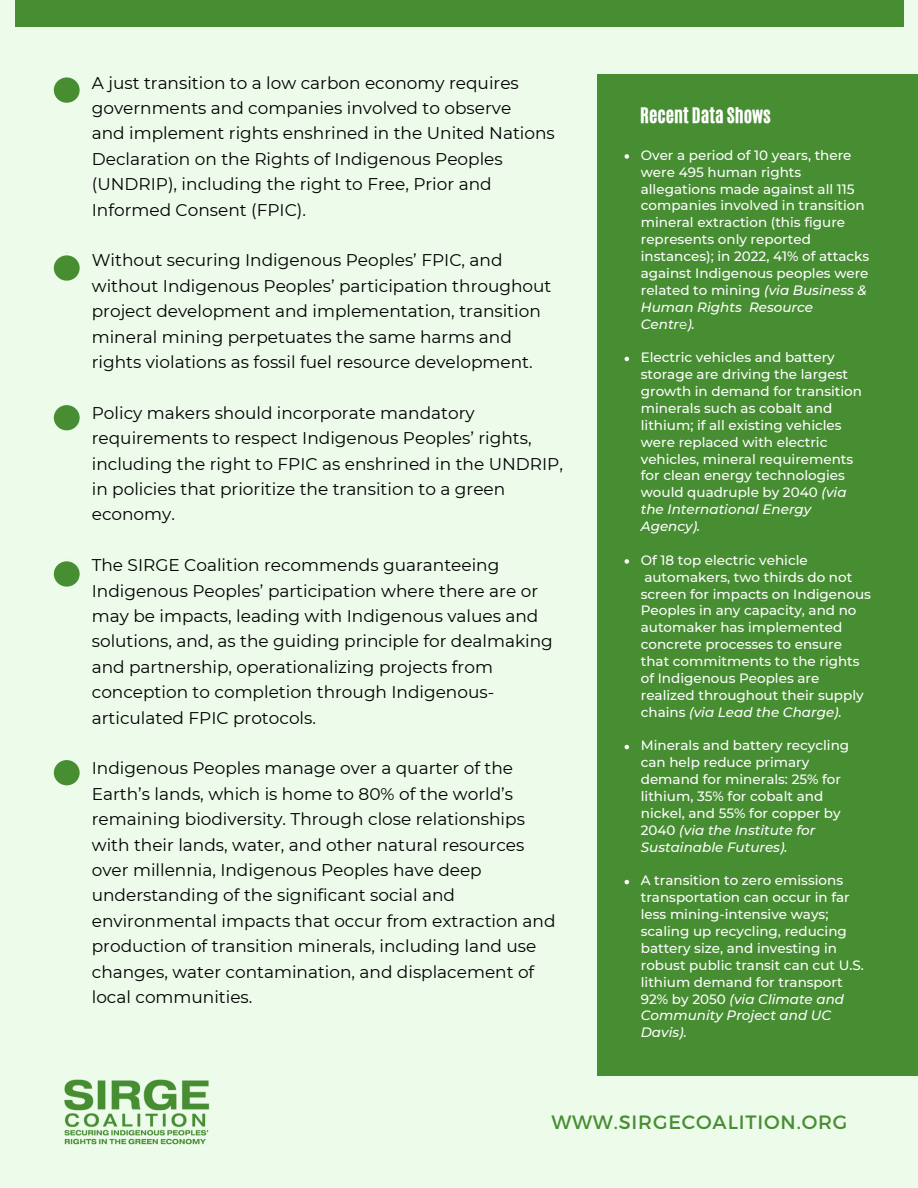
<style>
.page{position:relative;width:918px;height:1188px;background:#ecfbea}
.page>*{position:absolute;margin:0;border:0;box-sizing:border-box;transform-origin:0 0}
.t1{font:19.35px "Montserrat";letter-spacing:.045em;color:#478d32}
.t2{font:18px "CA Generated";color:#fff}
.t3{font:16.95px/25.3px "Montserrat";color:#000}
.t4{font:500 13.5px/16.8px "Montserrat";color:#fff}
.s1{font-style:italic}
.s2{font-weight:400}
</style>
<div class="page">
<div style="left:15px;top:0;width:888px;height:27px;background:#478d32"></div>
<img style="left:64px;top:1079px;width:146px;height:66px">
<div style="left:598px;top:75px;width:320px;height:1001px;background:#478d32"></div>
<svg style="left:625px;top:154px;width:4px;height:5px"></svg>
<svg style="left:625px;top:357px;width:4px;height:4px"></svg>
<svg style="left:625px;top:559px;width:4px;height:5px"></svg>
<svg style="left:625px;top:745px;width:4px;height:4px"></svg>
<svg style="left:625px;top:880px;width:4px;height:4px"></svg>
<svg style="left:54px;top:77px;width:26px;height:26px"></svg>
<svg style="left:54px;top:255px;width:26px;height:26px"></svg>
<svg style="left:54px;top:405px;width:26px;height:25px"></svg>
<svg style="left:54px;top:561px;width:26px;height:26px"></svg>
<svg style="left:54px;top:760px;width:26px;height:25px"></svg>
<p class="t3" style="left:92px;top:70px;width:429px">A just transition to a low carbon economy requires governments and companies involved to observe</p>
<p class="t3" style="left:92px;top:121px;width:464px">and implement rights enshrined in the United Nations Declaration on the Rights of Indigenous Peoples (UNDRIP), including the right to Free, Prior and Informed Consent (FPIC).</p>
<p class="t3" style="left:92px;top:248px;width:461px">Without securing Indigenous Peoples’ FPIC, and without Indigenous Peoples’ participation throughout project development and implementation, transition mineral mining perpetuates the same harms and rights violations as fossil fuel resource development.</p>
<p class="t3" style="left:92px;top:400px;width:473px">Policy makers should incorporate mandatory requirements to respect Indigenous Peoples’ rights, including the right to FPIC as enshrined in the UNDRIP, in policies that prioritize the transition to a green economy.</p>
<p class="t3" style="left:92px;top:552px;width:463px">The SIRGE Coalition recommends guaranteeing Indigenous Peoples’ participation where there are or may be impacts, leading with Indigenous values and solutions, and, as the guiding principle for dealmaking and partnership, operationalizing projects from conception to completion through Indigenous&shy;articulated FPIC protocols.</p>
<p class="t3" style="left:92px;top:756px;width:465px">Indigenous Peoples manage over a quarter of the Earth’s lands, which is home to 80% of the world’s remaining biodiversity. Through close relationships with their lands, water, and other natural resources over millennia, Indigenous Peoples have deep understanding of the significant social and environmental impacts that occur from extraction and production of transition minerals, including land use changes, water contamination, and displacement of local communities.</p>
<p class="t2" style="left:640px;top:103px;width:132px">Recent Data Shows</p>
<p class="t4" style="left:641px;top:147px;width:230px">Over a period of 10 years, there were 495 human rights allegations made against all 115 companies involved in transition mineral extraction (this figure represents only reported instances); in 2022, 41% of attacks against Indigenous peoples were related to mining <span class="s1">(via Business &amp;<br>Human Rights Resource<br>Centr</span><span class="s2">e</span><span class="s1">).</span></p>
<p class="t4" style="left:641px;top:349px;width:223px">Electric vehicles and battery storage are driving the largest growth in demand for transition minerals such as cobalt and lithium; if all existing vehicles were replaced with electric vehicles, mineral requirements for clean energy technologies would quadruple by 2040 <span class="s1">(via the International Energy<br>Agency).</span></p>
<p class="t4" style="left:641px;top:552px;width:232px">Of 18 top electric vehicle automakers, two thirds do not screen for impacts on Indigenous<br>Peoples in any capacity, and no automaker has implemented concrete processes to ensure that commitments to the rights of Indigenous Peoples are realized throughout their supply chains <span class="s1">(via Lead the Charge).</span></p>
<p class="t4" style="left:641px;top:737px;width:210px">Minerals and battery recycling can help reduce primary demand for minerals: 25% for lithium, 35% for cobalt and nickel, and 55% for copper by<br>2040 <span class="s1">(via the Institute for<br>Sustainable Futures).</span></p>
<p class="t4" style="left:641px;top:872px;width:225px">A transition to zero emissions transportation can occur in far less mining-intensive ways; scaling up recycling, reducing battery size, and investing in robust public transit can cut U.S. lithium demand for transport<br>92% by 2050 <span class="s1">(via Climate and<br>Community Project and UC<br>Davis).</span></p>
<p class="t1" style="left:551px;top:1109px;width:298px">WWW.SIRGECOALITION.ORG</p>
</div>
